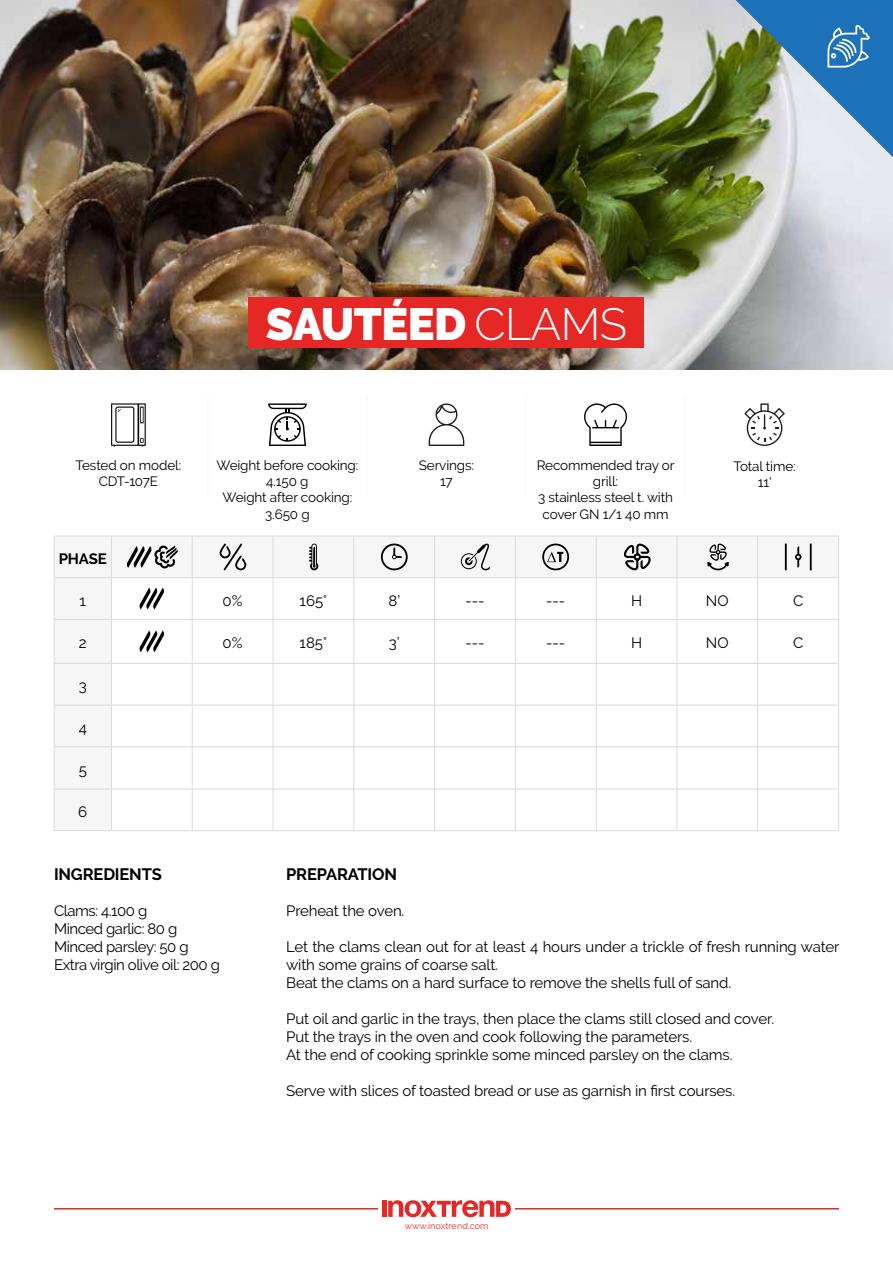
<style>
.page{position:relative;width:893px;height:1263px;background:#fff}
.page>*{position:absolute;margin:0;border:0;box-sizing:border-box;transform-origin:0 0}
.t1{font:900 45px "Raleway";letter-spacing:-.01em;color:#fff}
.t2{font:700 16.5px "Raleway";letter-spacing:-.01em;color:#000}
.t3{font:15px/18px "Raleway";letter-spacing:-.01em;color:#000}
.t4{font:15px/18px "Raleway";letter-spacing:-.03em;color:#000}
.t5{font:700 15px "Raleway";letter-spacing:-.01em;color:#000}
.t6{font:13.5px/16.2px "Raleway";letter-spacing:-.01em;color:#000;text-align:center}
.t7{font:9px "Raleway";letter-spacing:.01em;color:#e52725}
.s1{font-weight:300}
</style>
<div class="page">
<hr style="left:54px;top:1208px;width:785px;height:1px;background:#e52725">
<div style="left:378px;top:1197px;width:136px;height:23px;background:#fff"></div>
<div style="left:382px;top:1201px;width:5px;height:16px;background:#e52725"></div>
<svg style="left:388px;top:1200px;width:123px;height:17px"></svg>
<img style="left:0;top:0;width:893px;height:370px">
<svg style="left:736px;top:0;width:157px;height:157px;background:#6e9ab1"></svg>
<svg style="left:744px;top:403px;width:41px;height:43px"></svg>
<svg style="left:429px;top:403px;width:35px;height:43px"></svg>
<svg style="left:268px;top:403px;width:39px;height:43px"></svg>
<svg style="left:584px;top:403px;width:43px;height:43px"></svg>
<hr style="left:838px;top:536px;width:1px;height:41px;background:#dadada">
<hr style="left:758px;top:577px;width:81px;height:1px;background:#dadada">
<hr style="left:838px;top:578px;width:1px;height:41px;background:#dadada">
<hr style="left:758px;top:619px;width:81px;height:1px;background:#dadada">
<hr style="left:838px;top:620px;width:1px;height:43px;background:#dadada">
<hr style="left:838px;top:663px;width:1px;height:42px;background:#dadada">
<hr style="left:838px;top:705px;width:1px;height:42px;background:#dadada">
<hr style="left:838px;top:747px;width:1px;height:42px;background:#dadada">
<hr style="left:838px;top:789px;width:1px;height:41px;background:#dadada">
<hr style="left:758px;top:830px;width:81px;height:1px;background:#dadada">
<div style="left:249px;top:297px;width:395px;height:50px;background:#e52725"></div>
<svg style="left:54px;top:536px;width:784px;height:295px"></svg>
<svg style="left:111px;top:403px;width:35px;height:43px"></svg>
<hr style="left:208px;top:395px;width:1px;height:102px;background:#f6f6f6">
<hr style="left:367px;top:395px;width:1px;height:102px;background:#f6f6f6">
<hr style="left:526px;top:395px;width:1px;height:102px;background:#f6f6f6">
<hr style="left:685px;top:395px;width:1px;height:102px;background:#f6f6f6">
<h1 class="t1" style="left:266px;top:298px;width:363px">SAUTÉED <span class="s1">CLAMS</span></h1>
<p class="t6" style="left:76px;top:457px;width:107px">Tested on model:<br>CDT-107E</p>
<p class="t6" style="left:217px;top:457px;width:143px">Weight before cooking:<br>4.150 g<br>Weight after cooking:<br>3.650 g</p>
<p class="t6" style="left:537px;top:457px;width:139px">Recommended tray or grill:<br>3 stainless steel t. with cover GN 1/1 40 mm</p>
<p class="t6" style="left:419px;top:457px;width:57px">Servings:<br>17</p>
<p class="t6" style="left:733px;top:458px;width:64px">Total time:<br>11’</p>
<p class="t5" style="left:59px;top:550px;width:50px">PHASE</p>
<p class="t3" style="left:80px;top:591px;width:8px">1</p>
<p class="t3" style="left:223px;top:591px;width:21px">0%</p>
<p class="t3" style="left:300px;top:591px;width:29px">165°</p>
<p class="t3" style="left:388px;top:591px;width:13px">8’</p>
<p class="t3" style="left:465px;top:591px;width:20px">---</p>
<p class="t3" style="left:546px;top:591px;width:20px">---</p>
<p class="t3" style="left:631px;top:591px;width:13px">H</p>
<p class="t3" style="left:706px;top:591px;width:24px">NO</p>
<p class="t3" style="left:793px;top:591px;width:12px">C</p>
<p class="t3" style="left:79px;top:634px;width:9px">2</p>
<p class="t3" style="left:223px;top:634px;width:21px">0%</p>
<p class="t3" style="left:300px;top:634px;width:29px">185°</p>
<p class="t3" style="left:389px;top:634px;width:12px">3’</p>
<p class="t3" style="left:465px;top:634px;width:20px">---</p>
<p class="t3" style="left:546px;top:634px;width:20px">---</p>
<p class="t3" style="left:631px;top:634px;width:13px">H</p>
<p class="t3" style="left:706px;top:634px;width:24px">NO</p>
<p class="t3" style="left:793px;top:634px;width:12px">C</p>
<p class="t3" style="left:79px;top:677px;width:10px">3</p>
<p class="t3" style="left:79px;top:719px;width:10px">4</p>
<p class="t3" style="left:79px;top:761px;width:10px">5</p>
<p class="t3" style="left:78px;top:802px;width:11px">6</p>
<p class="t2" style="left:54px;top:864px;width:109px">INGREDIENTS</p>
<p class="t4" style="left:54px;top:901px;width:167px">Clams: 4.100 g<br>Minced garlic: 80 g<br>Minced parsley: 50 g<br>Extra virgin olive oil: 200 g</p>
<p class="t2" style="left:286px;top:864px;width:112px">PREPARATION</p>
<p class="t3" style="left:286px;top:901px;width:120px">Preheat the oven.</p>
<p class="t3" style="left:286px;top:937px;width:555px">Let the clams clean out for at least 4 hours under a trickle of fresh running water with some grains of coarse salt.<br>Beat the clams on a hard surface to remove the shells full of sand.</p>
<p class="t3" style="left:286px;top:1009px;width:490px">Put oil and garlic in the trays, then place the clams still closed and cover.<br>Put the trays in the oven and cook following the parameters.<br>At the end of cooking sprinkle some minced parsley on the clams.</p>
<p class="t3" style="left:286px;top:1081px;width:451px">Serve with slices of toasted bread or use as garnish in first courses.</p>
<p class="t7" style="left:405px;top:1220px;width:85px">www.inoxtrend.com</p>
</div>
